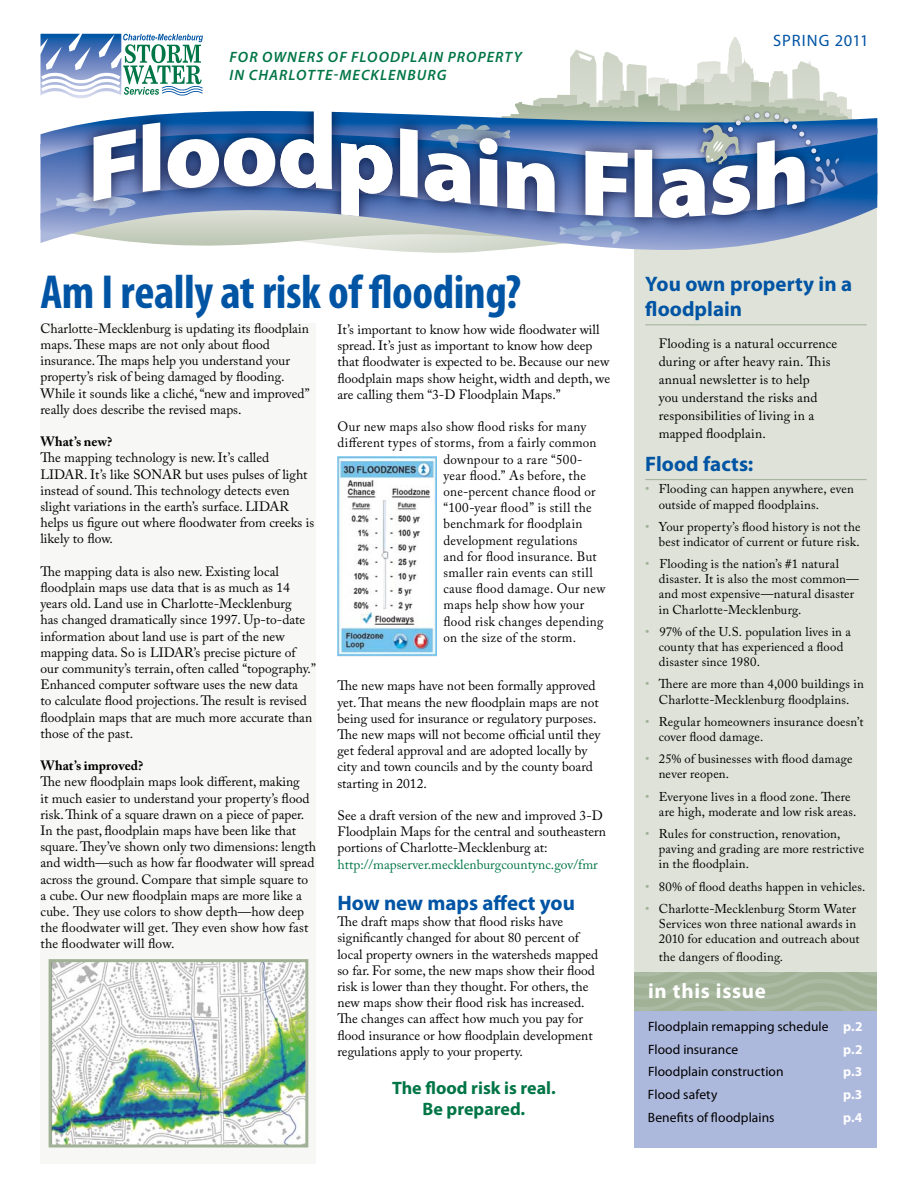
<style>
.page{position:relative;width:918px;height:1188px;background:#fff}
.page>*{position:absolute;margin:0;border:0;box-sizing:border-box;transform-origin:0 0}
.t1{font:700 condensed 48px "Myriad Pro";letter-spacing:-.01em;color:#0054a4}
.t2{font:700 21px/25.2px "Myriad Pro";color:#0054a4}
.t3{font:700 21px "Myriad Pro";letter-spacing:.035em;color:#fff}
.t4{font:700 18px/21.6px "Myriad Pro";color:#007546;text-align:center}
.t5{font:16.5px "Myriad Pro";letter-spacing:.055em;color:#0054a4}
.t6{font:italic 600 15px/18px "Myriad Pro";letter-spacing:.07em;color:#007546}
.t7{font:13.5px/16.2px "Adobe Caslon Pro";color:#000}
.t8{font:13.5px "Adobe Caslon Pro";letter-spacing:.02em;color:#000}
.t9{font:13.5px/23px "Myriad Pro";letter-spacing:.005em;color:#000}
.t10{font:13.5px "Adobe Caslon Pro";letter-spacing:.025em;color:#000}
.t11{font:13.5px "Adobe Caslon Pro";color:#007546}
.t12{font:700 13.5px "Adobe Caslon Pro";color:#000}
.t13{font:700 13.5px "Myriad Pro";color:#fff}
.t14{font:12.75px/15.3px "Adobe Caslon Pro";letter-spacing:.015em;color:#000}
.s1{color:#a0b196}
.s2{font-weight:700;color:#fff}
</style>
<div class="page">
<div style="left:40px;top:323px;width:276px;height:841px;background:#f7f8f5"></div>
<div style="left:634px;top:194px;width:244px;height:954px;background:#dee2d8"></div>
<hr style="left:645px;top:324px;width:222px;height:1px;background:#a0b196">
<hr style="left:645px;top:479px;width:222px;height:1px;background:#a0b196">
<div style="left:634px;top:972px;width:244px;height:176px;background:#adb8dd"></div>
<svg style="left:634px;top:972px;width:244px;height:38px;background:#a4b49a"></svg>
<img style="left:53px;top:963px;width:251px;height:181px">
<div style="left:49px;top:959px;width:259px;height:189px;border:3px solid #a0b196"></div>
<img style="left:338px;top:457px;width:99px;height:199px">
<svg style="left:860px;top:173px;width:17px;height:42px"></svg>
<svg style="left:860px;top:118px;width:17px;height:47px"></svg>
<svg style="left:40px;top:34px;width:820px;height:219px"></svg>
<div style="left:230px;top:51px;width:308px;height:38px;background:#fff"></div>
<p class="t6" style="left:230px;top:47px;width:294px">FOR OWNERS OF FLOODPLAIN PROPERTY<br>IN CHARLOTTE-MECKLENBURG</p>
<p class="t5" style="left:773px;top:30px;width:97px">Spring 2011</p>
<h1 class="t1" style="left:40px;top:262px;width:482px">Am I really at risk of flooding?</h1>
<p class="t7" style="left:40px;top:320px;width:271px">Charlotte-Mecklenburg is updating its floodplain maps. These maps are not only about flood insurance. The maps help you understand your property’s risk of being damaged by flooding.<br>While it sounds like a cliché, “new and improved” really does describe the revised maps.</p>
<p class="t12" style="left:40px;top:434px;width:73px">What’s new?</p>
<p class="t7" style="left:40px;top:450px;width:275px">The mapping technology is new. It’s called LIDAR. It’s like SONAR but uses pulses of light instead of sound. This technology detects even slight variations in the earth’s surface. LIDAR helps us figure out where floodwater from creeks is likely to flow.</p>
<p class="t7" style="left:40px;top:563px;width:277px">The mapping data is also new. Existing local floodplain maps use data that is as much as 14 years old. Land use in Charlotte-Mecklenburg<br>has changed dramatically since 1997. Up-to-date information about land use is part of the new mapping data. So is LIDAR’s precise picture of our community’s terrain, often called “topography.” Enhanced computer software uses the new data<br>to calculate flood projections. The result is revised floodplain maps that are much more accurate than those of the past.</p>
<p class="t12" style="left:40px;top:758px;width:104px">What’s improved?</p>
<p class="t7" style="left:40px;top:774px;width:277px">The new floodplain maps look different, making<br>it much easier to understand your property’s flood risk. Think of a square drawn on a piece of paper.<br>In the past, floodplain maps have been like that square. They’ve shown only two dimensions: length and width—such as how far floodwater will spread across the ground. Compare that simple square to a cube. Our new floodplain maps are more like a cube. They use colors to show depth—how deep the floodwater will get. They even show how fast the floodwater will flow.</p>
<p class="t7" style="left:338px;top:321px;width:274px">It’s important to know how wide floodwater will spread. It’s just as important to know how deep that floodwater is expected to be. Because our new floodplain maps show height, width and depth, we are calling them “3-D Floodplain Maps.”</p>
<p class="t8" style="left:338px;top:419px;width:250px">Our new maps also show flood risks for many</p>
<p class="t7" style="left:338px;top:435px;width:261px">different types of storms, from a fairly common</p>
<p class="t7" style="left:444px;top:451px;width:140px">downpour to a rare “500-</p>
<p class="t10" style="left:444px;top:467px;width:144px">year flood.” As before, the</p>
<p class="t8" style="left:444px;top:483px;width:154px">one-percent chance flood or</p>
<p class="t10" style="left:444px;top:500px;width:149px">“100-year flood” is still the</p>
<p class="t8" style="left:444px;top:516px;width:140px">benchmark for floodplain</p>
<p class="t7" style="left:444px;top:532px;width:135px">development regulations</p>
<p class="t8" style="left:444px;top:548px;width:154px">and for flood insurance. But</p>
<p class="t10" style="left:444px;top:564px;width:151px">smaller rain events can still</p>
<p class="t10" style="left:444px;top:581px;width:163px">cause flood damage. Our new</p>
<p class="t7" style="left:444px;top:597px;width:142px">maps help show how your</p>
<p class="t8" style="left:444px;top:613px;width:161px">flood risk changes depending</p>
<p class="t7" style="left:444px;top:629px;width:134px">on the size of the storm.</p>
<p class="t7" style="left:338px;top:678px;width:264px">The new maps have not been formally approved yet. That means the new floodplain maps are not being used for insurance or regulatory purposes.<br>The new maps will not become official until they get federal approval and are adopted locally by city and town councils and by the county board starting in 2012.</p>
<p class="t7" style="left:338px;top:807px;width:270px">See a draft version of the new and improved 3-D<br>Floodplain Maps for the central and southeastern portions of Charlotte-Mecklenburg at:</p>
<p class="t11" style="left:338px;top:856px;width:262px">http://mapserver.mecklenburgcountync.gov/fmr</p>
<h2 class="t2" style="left:338px;top:890px;width:239px">How new maps affect you</h2>
<p class="t7" style="left:338px;top:913px;width:262px">The draft maps show that flood risks have significantly changed for about 80 percent of local property owners in the watersheds mapped so far. For some, the new maps show their flood risk is lower than they thought. For others, the new maps show their flood risk has increased.<br>The changes can affect how much you pay for flood insurance or how floodplain development regulations apply to your property.</p>
<h3 class="t4" style="left:392px;top:1076px;width:165px">The flood risk is real.<br>Be prepared.</h3>
<h2 class="t2" style="left:645px;top:271px;width:208px">You own property in a floodplain</h2>
<p class="t7" style="left:659px;top:334px;width:180px;line-height:18px">Flooding is a natural occurrence during or after heavy rain. This annual newsletter is to help<br>you understand the risks and responsibilities of living in a mapped floodplain.</p>
<h2 class="t2" style="left:645px;top:451px;width:110px">Flood facts:</h2>
<p class="t14" style="left:659px;top:481px;width:196px;text-indent:-14px"><span class="s1">•</span> Flooding can happen anywhere, even outside of mapped floodplains.</p>
<p class="t14" style="left:645px;top:518px;width:217px;text-align:right"><span class="s1">•</span> Your property’s flood history is not the best indicator of current or future risk.</p>
<p class="t14" style="left:659px;top:556px;width:202px;text-indent:-14px"><span class="s1">•</span> Flooding is the nation’s #1 natural disaster. It is also the most common— and most expensive—natural disaster in Charlotte-Mecklenburg.</p>
<p class="t14" style="left:659px;top:624px;width:193px;text-indent:-14px"><span class="s1">•</span> 97% of the U.S. population lives in a county that has experienced a flood disaster since 1980.</p>
<p class="t14" style="left:645px;top:676px;width:220px;text-align:center"><span class="s1">•</span> There are more than 4,000 buildings in<br>Charlotte-Mecklenburg floodplains.</p>
<p class="t14" style="left:659px;top:714px;width:206px;text-indent:-14px"><span class="s1">•</span> Regular homeowners insurance doesn’t cover flood damage.</p>
<p class="t14" style="left:659px;top:751px;width:195px;text-indent:-14px"><span class="s1">•</span> 25% of businesses with flood damage never reopen.</p>
<p class="t14" style="left:659px;top:788px;width:199px;text-indent:-14px"><span class="s1">•</span> Everyone lives in a flood zone. There are high, moderate and low risk areas.</p>
<p class="t14" style="left:659px;top:826px;width:207px;text-indent:-14px"><span class="s1">•</span> Rules for construction, renovation, paving and grading are more restrictive in the floodplain.</p>
<p class="t14" style="left:645px;top:878px;width:222px"><span class="s1">•</span> 80% of flood deaths happen in vehicles.</p>
<p class="t14" style="left:659px;top:900px;width:202px;text-indent:-14px"><span class="s1">•</span> Charlotte-Mecklenburg Storm Water<br>Services won three national awards in<br>2010 for education and outreach about</p>
<p class="t14" style="left:659px;top:949px;width:126px">the dangers of flooding.</p>
<h2 class="t3" style="left:648px;top:977px;width:120px">in this issue</h2>
<p class="t9" style="left:648px;top:1014px;width:216px">Floodplain remapping schedule <span class="s2">p.2<br></span>Flood insurance</p>
<p class="t13" style="left:843px;top:1040px;width:21px">p.2</p>
<p class="t9" style="left:648px;top:1060px;width:137px">Floodplain construction</p>
<p class="t13" style="left:843px;top:1063px;width:21px">p.3</p>
<p class="t9" style="left:648px;top:1083px;width:71px">Flood safety</p>
<p class="t13" style="left:843px;top:1086px;width:21px">p.3</p>
<p class="t9" style="left:648px;top:1106px;width:128px">Benefits of floodplains</p>
<p class="t13" style="left:843px;top:1109px;width:21px">p.4</p>
</div>
